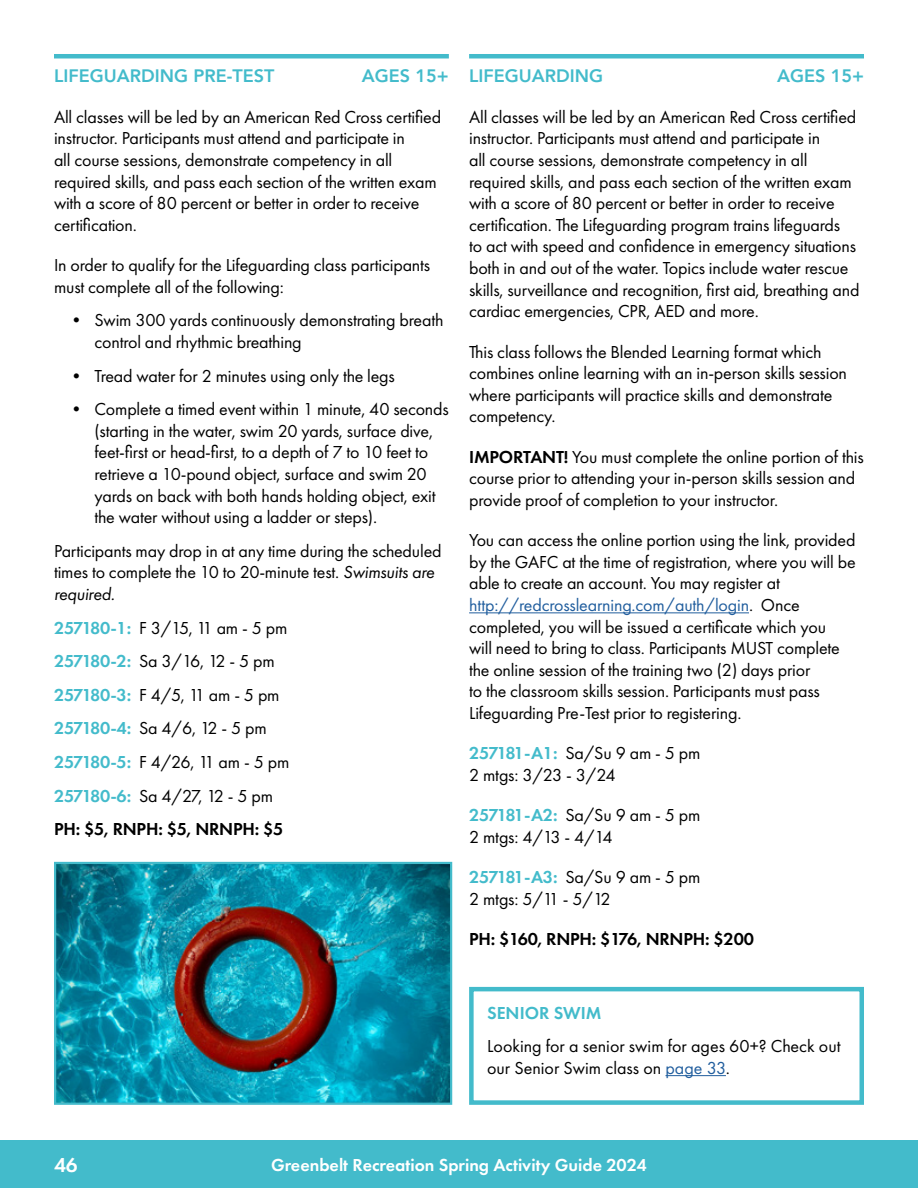
<style>
.page{position:relative;width:918px;height:1188px;background:#fff}
.page>*{position:absolute;margin:0;border:0;box-sizing:border-box;transform-origin:0 0}
.Page__s{font:600 21px "Futura PT";color:#fff}
.t1{font:18px/21.6px "Futura PT";letter-spacing:-.01em;color:#000}
.t2{font:600 18px "Futura PT";letter-spacing:-.01em;color:#000}
.t3{font:800 18px "Avenir";color:#43bbcb}
.URL{font:600 18px "Futura PT";color:#fff}
.t4{font:600 18px "Futura PT";color:#43bbcb}
.s1{font-style:italic}
.s2{font-weight:600;color:#43bbcb}
.s3{font-weight:600}
.s4{color:#215e9e}
</style>
<div class="page">
<div style="left:0;top:1140px;width:918px;height:48px;background:#43bbcb"></div>
<hr style="left:469px;top:612px;width:280px;height:1px;background:#215e9e">
<hr style="left:54px;top:54px;width:395px;height:4px;background:#43bbcb">
<hr style="left:469px;top:54px;width:395px;height:4px;background:#43bbcb">
<img style="left:57px;top:865px;width:392px;height:237px">
<div style="left:54px;top:862px;width:398px;height:243px;border:2px solid #43bbcb"></div>
<hr style="left:666px;top:1075px;width:60px;height:1px;background:#215e9e">
<div style="left:469px;top:987px;width:395px;height:118px;border:4px solid #43bbcb"></div>
<h3 class="t3" style="left:54px;top:61px;width:222px">LIFEGUARDING PRE-TEST</h3>
<h3 class="t3" style="left:362px;top:61px;width:88px">AGES 15+</h3>
<h3 class="t3" style="left:469px;top:61px;width:136px">LIFEGUARDING</h3>
<h3 class="t3" style="left:777px;top:61px;width:88px">AGES 15+</h3>
<p class="t1" style="left:54px;top:106px;width:389px">All classes will be led by an American Red Cross certified instructor. Participants must attend and participate in<br>all course sessions, demonstrate competency in all required skills, and pass each section of the written exam with a score of 80 percent or better in order to receive certification.</p>
<p class="t1" style="left:54px;top:254px;width:378px">In order to qualify for the Lifeguarding class participants must complete all of the following:</p>
<p class="t1" style="left:94px;top:309px;width:350px;text-indent:-27px">• Swim 300 yards continuously demonstrating breath control and rhythmic breathing</p>
<p class="t1" style="left:68px;top:365px;width:329px">• Tread water for 2 minutes using only the legs</p>
<p class="t1" style="left:94px;top:398px;width:356px;text-indent:-27px">• Complete a timed event within 1 minute, 40 seconds (starting in the water, swim 20 yards, surface dive, feet-first or head-first, to a depth of 7 to 10 feet to retrieve a 10-pound object, surface and swim 20 yards on back with both hands holding object, exit the water without using a ladder or steps).</p>
<p class="t1" style="left:54px;top:540px;width:389px">Participants may drop in at any time during the scheduled times to complete the 10 to 20-minute test. <span class="s1">Swimsuits are required.</span></p>
<p class="t1" style="left:54px;top:617px;width:235px"><span class="s2">257180-1:</span> F 3/15, 11 am - 5 pm</p>
<p class="t1" style="left:54px;top:650px;width:222px"><span class="s2">257180-2:</span> Sa 3/16, 12 - 5 pm</p>
<p class="t1" style="left:54px;top:684px;width:227px"><span class="s2">257180-3:</span> F 4/5, 11 am - 5 pm</p>
<p class="t1" style="left:54px;top:717px;width:214px"><span class="s2">257180-4:</span> Sa 4/6, 12 - 5 pm</p>
<p class="t1" style="left:54px;top:751px;width:237px"><span class="s2">257180-5:</span> F 4/26, 11 am - 5 pm</p>
<p class="t1" style="left:54px;top:785px;width:221px"><span class="s2">257180-6:</span> Sa 4/27, 12 - 5 pm</p>
<p class="t2" style="left:54px;top:818px;width:231px">PH: $5, RNPH: $5, NRNPH: $5</p>
<p class="t1" style="left:469px;top:106px;width:392px">All classes will be led by an American Red Cross certified instructor. Participants must attend and participate in<br>all course sessions, demonstrate competency in all required skills, and pass each section of the written exam with a score of 80 percent or better in order to receive certification. The Lifeguarding program trains lifeguards<br>to act with speed and confidence in emergency situations both in and out of the water. Topics include water rescue skills, surveillance and recognition, first aid, breathing and cardiac emergencies, CPR, AED and more.</p>
<p class="t1" style="left:469px;top:341px;width:379px">This class follows the Blended Learning format which combines online learning with an in-person skills session where participants will practice skills and demonstrate competency.</p>
<p class="t1" style="left:469px;top:446px;width:396px"><span class="s3">IMPORTANT!</span> You must complete the online portion of this course prior to attending your in-person skills session and provide proof of completion to your instructor.</p>
<p class="t1" style="left:469px;top:529px;width:388px">You can access the online portion using the link, provided by the GAFC at the time of registration, where you will be able to create an account. You may register at <span class="s4">http://redcrosslearning.com/auth/login</span>. Once completed, you will be issued a certificate which you<br>will need to bring to class. Participants MUST complete the online session of the training two (2) days prior<br>to the classroom skills session. Participants must pass Lifeguarding Pre-Test prior to registering.</p>
<p class="t1" style="left:469px;top:743px;width:233px"><span class="s2">257181-A1:</span> Sa/Su 9 am - 5 pm<br>2 mtgs: 3/23 - 3/24</p>
<p class="t1" style="left:469px;top:804px;width:233px"><span class="s2">257181-A2:</span> Sa/Su 9 am - 5 pm<br>2 mtgs: 4/13 - 4/14</p>
<p class="t1" style="left:469px;top:866px;width:233px"><span class="s2">257181-A3:</span> Sa/Su 9 am - 5 pm<br>2 mtgs: 5/11 - 5/12</p>
<p class="t2" style="left:469px;top:928px;width:286px">PH: $160, RNPH: $176, NRNPH: $200</p>
<p class="t4" style="left:487px;top:1001px;width:116px">SENIOR SWIM</p>
<p class="t1" style="left:487px;top:1035px;width:355px">Looking for a senior swim for ages 60+? Check out our Senior Swim class on <span class="s4">page 33</span>.</p>
<p class="Page__s" style="left:54px;top:1152px;width:25px">46</p>
<p class="URL" style="left:271px;top:1154px;width:377px">Greenbelt Recreation Spring Activity Guide 2024</p>
</div>
